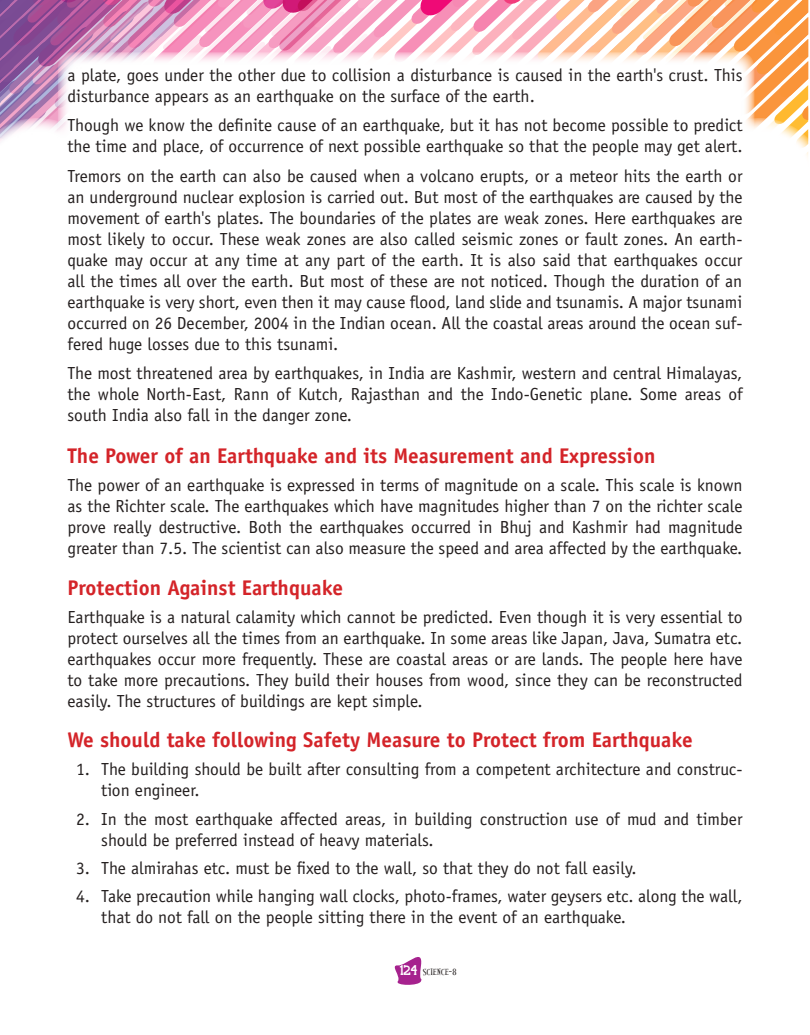
<style>
.page{position:relative;width:810px;height:1035px;background:#fff}
.page>*{position:absolute;margin:0;border:0;box-sizing:border-box;transform-origin:0 0}
.t1{font:700 21.25px "Officina Sans";color:#d42429}
.t2{font:17.5px/21px "Officina Sans";color:#241f1f}
.t3{font:8.75px "Alleycat ICG";color:#241f1f}
.s1{font-family:"Cash Font";font-size:13.75px;color:#fff}
</style>
<div class="page">
<svg style="left:394px;top:957px;width:28px;height:28px"></svg>
<svg style="left:0;top:0;width:809px;height:156px"></svg>
<div style="left:58px;top:52px;width:697px;height:507px;background:#fff;border-radius:15px"></div>
<p class="t2" style="left:68px;top:64px;width:677px">a plate, goes under the other due to collision a disturbance is caused in the earth's crust. This disturbance appears as an earthquake on the surface of the earth.</p>
<p class="t2" style="left:68px;top:115px;width:677px">Though we know the definite cause of an earthquake, but it has not become possible to predict the time and place, of occurrence of next possible earthquake so that the people may get alert.</p>
<p class="t2" style="left:68px;top:165px;width:677px;text-align:justify">Tremors on the earth can also be caused when a volcano erupts, or a meteor hits the earth or an underground nuclear explosion is carried out. But most of the earthquakes are caused by the movement of earth's plates. The boundaries of the plates are weak zones. Here earthquakes are most likely to occur. These weak zones are also called seismic zones or fault zones. An earth&shy;quake may occur at any time at any part of the earth. It is also said that earthquakes occur all the times all over the earth. But most of these are not noticed. Though the duration of an earthquake is very short, even then it may cause flood, land slide and tsunamis. A major tsunami occurred on 26 December, 2004 in the Indian ocean. All the coastal areas around the ocean suf&shy;fered huge losses due to this tsunami.</p>
<p class="t2" style="left:68px;top:363px;width:677px;text-align:justify">The most threatened area by earthquakes, in India are Kashmir, western and central Himalayas, the whole North-East, Rann of Kutch, Rajasthan and the Indo-Genetic plane. Some areas of south India also fall in the danger zone.</p>
<p class="t1" style="left:68px;top:443px;width:589px">The Power of an Earthquake and its Measurement and Expression</p>
<p class="t2" style="left:68px;top:475px;width:677px;text-align:justify">The power of an earthquake is expressed in terms of magnitude on a scale. This scale is known as the Richter scale. The earthquakes which have magnitudes higher than 7 on the richter scale prove really destructive. Both the earthquakes occurred in Bhuj and Kashmir had magnitude greater than 7.5. The scientist can also measure the speed and area affected by the earthquake.</p>
<p class="t1" style="left:68px;top:574px;width:277px">Protection Against Earthquake</p>
<p class="t2" style="left:68px;top:606px;width:677px;text-align:justify">Earthquake is a natural calamity which cannot be predicted. Even though it is very essential to protect ourselves all the times from an earthquake. In some areas like Japan, Java, Sumatra etc. earthquakes occur more frequently. These are coastal areas or are lands. The people here have to take more precautions. They build their houses from wood, since they can be reconstructed easily. The structures of buildings are kept simple.</p>
<p class="t1" style="left:68px;top:727px;width:627px">We should take following Safety Measure to Protect from Earthquake</p>
<p class="t2" style="left:101px;top:759px;width:643px;text-indent:-25px">1. The building should be built after consulting from a competent architecture and construc&shy;tion engineer.</p>
<p class="t2" style="left:101px;top:808px;width:643px;text-indent:-25px">2. In the most earthquake affected areas, in building construction use of mud and timber should be preferred instead of heavy materials.</p>
<p class="t2" style="left:76px;top:857px;width:562px">3. The almirahas etc. must be fixed to the wall, so that they do not fall easily.</p>
<p class="t2" style="left:101px;top:886px;width:643px;text-indent:-25px">4. Take precaution while hanging wall clocks, photo-frames, water geysers etc. along the wall, that do not fall on the people sitting there in the event of an earthquake.</p>
<p class="t3" style="left:400px;top:967px;width:58px"><span class="s1">124</span> SCIENCE-8</p>
</div>
